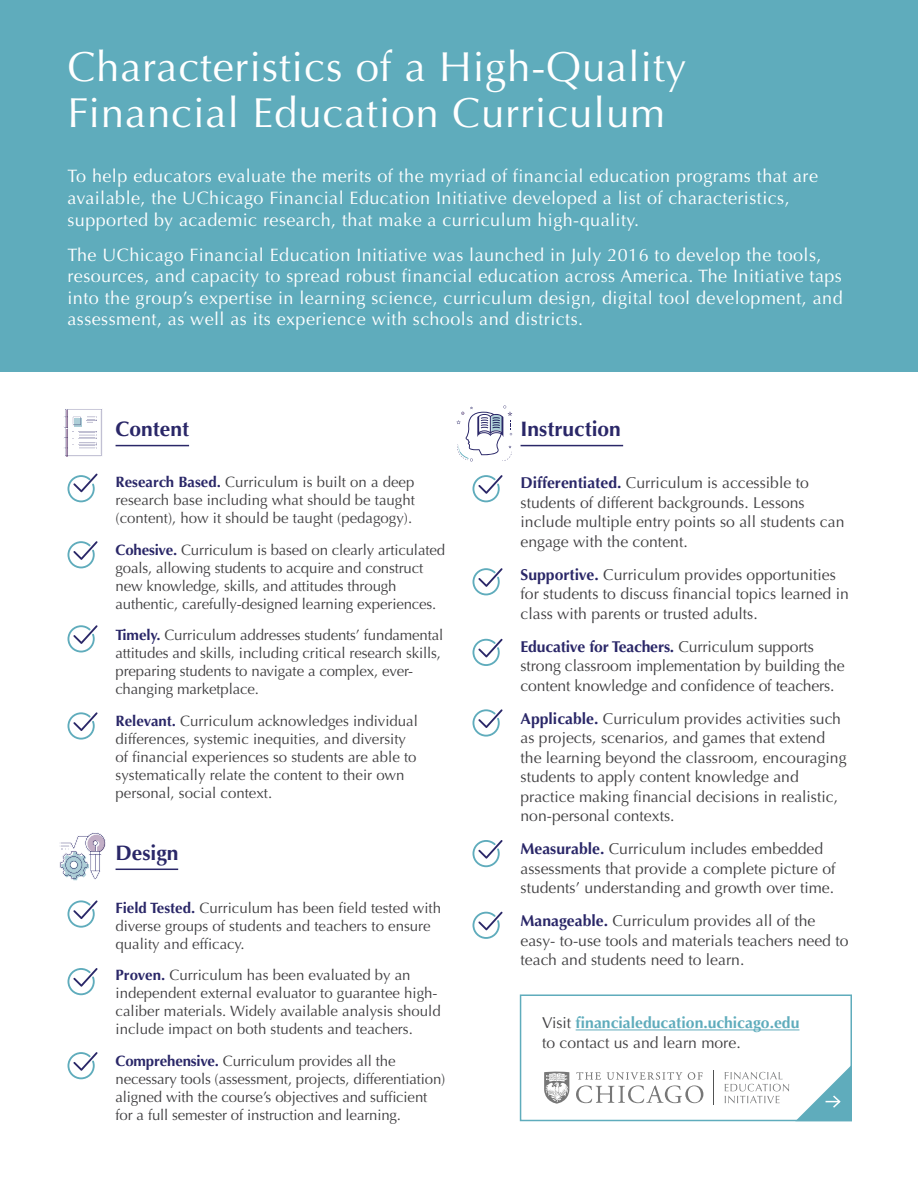
<style>
.page{position:relative;width:918px;height:1188px;background:#fff}
.page>*{position:absolute;margin:0;border:0;box-sizing:border-box;transform-origin:0 0}
.t1{font:42px/46.5px "Optima";letter-spacing:.02em;color:#fff}
.t2{font:700 21px "Optima";color:#2a2768}
.t3{font:18px/21.6px "Optima";letter-spacing:.025em;color:#fff}
.t4{font:15.75px/19.5px "Optima";color:#414042}
.t5{font:700 15.75px/19.5px "Optima";color:#5facbc}
.t6{font:15px/18px "Optima";letter-spacing:-.01em;color:#414042}
.s1{font-weight:700;color:#2a2768}
.s2{font-weight:400;color:#414042}
</style>
<div class="page">
<div style="left:0;top:0;width:918px;height:372px;background:#5facbc"></div>
<svg style="left:68px;top:900px;width:30px;height:28px"></svg>
<svg style="left:68px;top:968px;width:30px;height:27px"></svg>
<svg style="left:68px;top:1052px;width:30px;height:27px"></svg>
<svg style="left:68px;top:474px;width:30px;height:28px"></svg>
<svg style="left:68px;top:541px;width:30px;height:27px"></svg>
<svg style="left:68px;top:625px;width:30px;height:27px"></svg>
<svg style="left:68px;top:712px;width:30px;height:28px"></svg>
<svg style="left:472px;top:475px;width:31px;height:27px"></svg>
<svg style="left:472px;top:568px;width:31px;height:27px"></svg>
<svg style="left:472px;top:639px;width:31px;height:27px"></svg>
<svg style="left:472px;top:709px;width:31px;height:28px"></svg>
<svg style="left:472px;top:840px;width:31px;height:27px"></svg>
<svg style="left:472px;top:912px;width:31px;height:27px"></svg>
<svg style="left:63px;top:409px;width:39px;height:48px"></svg>
<svg style="left:74px;top:418px;width:8px;height:8px"></svg>
<hr style="left:116px;top:445px;width:73px;height:1px;background:#2a2768">
<hr style="left:521px;top:445px;width:102px;height:1px;background:#2a2768">
<hr style="left:116px;top:869px;width:62px;height:1px;background:#2a2768">
<svg style="left:59px;top:832px;width:47px;height:48px"></svg>
<svg style="left:456px;top:405px;width:56px;height:56px"></svg>
<svg style="left:519px;top:994px;width:333px;height:128px"></svg>
<h1 class="t1" style="left:67px;top:44px;width:621px">Characteristics of a High-Quality<br>Financial Education Curriculum</h1>
<p class="t3" style="left:68px;top:166px;width:752px">To help educators evaluate the merits of the myriad of financial education programs that are available, the UChicago Financial Education Initiative developed a list of characteristics, supported by academic research, that make a curriculum high-quality.</p>
<p class="t3" style="left:68px;top:244px;width:777px">The UChicago Financial Education Initiative was launched in July 2016 to develop the tools, resources, and capacity to spread robust financial education across America. The Initiative taps into the group’s expertise in learning science, curriculum design, digital tool development, and assessment, as well as its experience with schools and districts.</p>
<h2 class="t2" style="left:116px;top:417px;width:75px">Content</h2>
<p class="t6" style="left:116px;top:474px;width:301px;text-align:justify"><span class="s1">Research Based.</span> Curriculum is built on a deep research base including what should be taught (content), how it should be taught (pedagogy).</p>
<p class="t6" style="left:116px;top:541px;width:331px"><span class="s1">Cohesive.</span> Curriculum is based on clearly articulated goals, allowing students to acquire and construct new knowledge, skills, and attitudes through authentic, carefully-designed learning experiences.</p>
<p class="t6" style="left:116px;top:627px;width:329px"><span class="s1">Timely.</span> Curriculum addresses students’ fundamental attitudes and skills, including critical research skills, preparing students to navigate a complex, ever&shy;changing marketplace.</p>
<p class="t6" style="left:116px;top:712px;width:304px"><span class="s1">Relevant.</span> Curriculum acknowledges individual differences, systemic inequities, and diversity of financial experiences so students are able to systematically relate the content to their own personal, social context.</p>
<h2 class="t2" style="left:116px;top:841px;width:65px">Design</h2>
<p class="t6" style="left:116px;top:899px;width:327px"><span class="s1">Field Tested.</span> Curriculum has been field tested with diverse groups of students and teachers to ensure quality and efficacy.</p>
<p class="t6" style="left:116px;top:966px;width:327px"><span class="s1">Proven.</span> Curriculum has been evaluated by an independent external evaluator to guarantee high&shy;caliber materials. Widely available analysis should include impact on both students and teachers.</p>
<p class="t6" style="left:116px;top:1052px;width:331px"><span class="s1">Comprehensive.</span> Curriculum provides all the necessary tools (assessment, projects, differentiation) aligned with the course’s objectives and sufficient for a full semester of instruction and learning.</p>
<h2 class="t2" style="left:521px;top:417px;width:102px">Instruction</h2>
<p class="t4" style="left:521px;top:473px;width:325px"><span class="s1">Differentiated.</span> Curriculum is accessible to students of different backgrounds. Lessons include multiple entry points so all students can engage with the content.</p>
<p class="t4" style="left:521px;top:565px;width:330px"><span class="s1">Supportive.</span> Curriculum provides opportunities for students to discuss financial topics learned in class with parents or trusted adults.</p>
<p class="t4" style="left:521px;top:637px;width:326px"><span class="s1">Educative for Teachers.</span> Curriculum supports strong classroom implementation by building the content knowledge and confidence of teachers.</p>
<p class="t4" style="left:521px;top:709px;width:328px"><span class="s1">Applicable.</span> Curriculum provides activities such as projects, scenarios, and games that extend the learning beyond the classroom, encouraging students to apply content knowledge and practice making financial decisions in realistic, non-personal contexts.</p>
<p class="t4" style="left:521px;top:839px;width:316px"><span class="s1">Measurable.</span> Curriculum includes embedded assessments that provide a complete picture of students’ understanding and growth over time.</p>
<p class="t4" style="left:521px;top:911px;width:329px"><span class="s1">Manageable.</span> Curriculum provides all of the easy- to-use tools and materials teachers need to teach and students need to learn.</p>
<p class="t5" style="left:542px;top:1013px;width:259px"><span class="s2">Visit</span> financialeducation.uchicago.edu <span class="s2">to contact us and learn more.</span></p>
</div>
